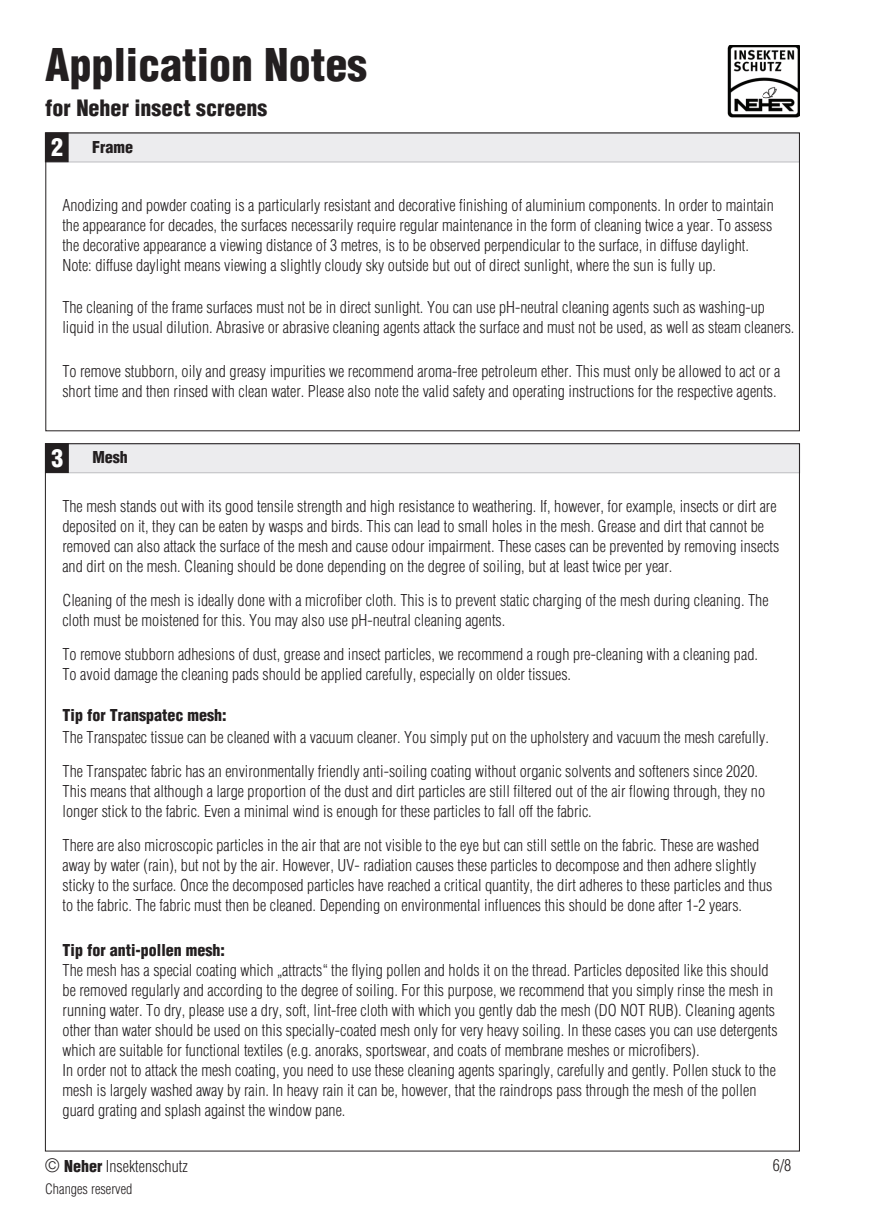
<style>
.page{position:relative;width:874px;height:1225px;background:#fff}
.page>*{position:absolute;margin:0;border:0;box-sizing:border-box;transform-origin:0 0}
.t1{font:900 condensed 44px "Helvetica";color:#231f20}
.t2{font:900 condensed 22px "Helvetica";color:#231f20}
.t3{font:300 condensed 16px/20px "Helvetica";color:#231f20}
.t4{font:900 condensed 16px "Helvetica";color:#231f20}
.t5{font:300 condensed 14px "Helvetica";color:#231f20}
.s1{font-size:24px;color:#fff}
.s2{font-size:18px}
.s3{font-weight:900}
</style>
<div class="page">
<img style="left:727px;top:45px;width:72px;height:72px">
<div style="left:45px;top:133px;width:754px;height:29px;background:#ececee;border:1px solid #bcbdc0"></div>
<div style="left:45px;top:133px;width:23px;height:29px;background:#231f20;border:1px solid #231f20"></div>
<div style="left:46px;top:444px;width:753px;height:29px;background:#ececee;border:1px solid #bcbdc0"></div>
<div style="left:45px;top:443px;width:23px;height:30px;background:#231f20"></div>
<h1 class="t1" style="left:45px;top:37px;width:323px">Application Notes</h1>
<h2 class="t2" style="left:45px;top:94px;width:223px">for Neher insect screens</h2>
<p class="t4" style="left:51px;top:137px;width:83px"><span class="s1">2</span> Frame</p>
<p class="t3" style="left:62px;top:195px;width:712px">Anodizing and powder coating is a particularly resistant and decorative finishing of aluminium components. In order to maintain the appearance for decades, the surfaces necessarily require regular maintenance in the form of cleaning twice a year. To assess the decorative appearance a viewing distance of 3 metres, is to be observed perpendicular to the surface, in diffuse daylight.<br>Note: diffuse daylight means viewing a slightly cloudy sky outside but out of direct sunlight, where the sun is fully up.</p>
<p class="t3" style="left:62px;top:297px;width:733px">The cleaning of the frame surfaces must not be in direct sunlight. You can use pH-neutral cleaning agents such as washing-up liquid in the usual dilution. Abrasive or abrasive cleaning agents attack the surface and must not be used, as well as steam cleaners.</p>
<p class="t3" style="left:62px;top:361px;width:719px">To remove stubborn, oily and greasy impurities we recommend aroma-free petroleum ether. This must only be allowed to act or a short time and then rinsed with clean water. Please also note the valid safety and operating instructions for the respective agents.</p>
<p class="t4" style="left:51px;top:447px;width:78px"><span class="s1">3</span> Mesh</p>
<p class="t3" style="left:62px;top:496px;width:718px">The mesh stands out with its good tensile strength and high resistance to weathering. If, however, for example, insects or dirt are deposited on it, they can be eaten by wasps and birds. This can lead to small holes in the mesh. Grease and dirt that cannot be removed can also attack the surface of the mesh and cause odour impairment. These cases can be prevented by removing insects and dirt on the mesh. Cleaning should be done depending on the degree of soiling, but at least twice per year.</p>
<p class="t3" style="left:62px;top:590px;width:707px">Cleaning of the mesh is ideally done with a microfiber cloth. This is to prevent static charging of the mesh during cleaning. The cloth must be moistened for this. You may also use pH-neutral cleaning agents.</p>
<p class="t3" style="left:62px;top:644px;width:696px">To remove stubborn adhesions of dust, grease and insect particles, we recommend a rough pre-cleaning with a cleaning pad.<br>To avoid damage the cleaning pads should be applied carefully, especially on older tissues.</p>
<p class="t4" style="left:63px;top:705px;width:165px">Tip for Transpatec mesh:</p>
<p class="t3" style="left:63px;top:720px;width:707px;line-height:34px">The Transpatec tissue can be cleaned with a vacuum cleaner. You simply put on the upholstery and vacuum the mesh carefully.<br>The Transpatec fabric has an environmentally friendly anti-soiling coating without organic solvents and softeners since 2020.</p>
<p class="t3" style="left:63px;top:781px;width:703px">This means that although a large proportion of the dust and dirt particles are still filtered out of the air flowing through, they no longer stick to the fabric. Even a minimal wind is enough for these particles to fall off the fabric.</p>
<p class="t3" style="left:63px;top:835px;width:711px">There are also microscopic particles in the air that are not visible to the eye but can still settle on the fabric. These are washed away by water (rain), but not by the air. However, UV- radiation causes these particles to decompose and then adhere slightly sticky to the surface. Once the decomposed particles have reached a critical quantity, the dirt adheres to these particles and thus to the fabric. The fabric must then be cleaned. Depending on environmental influences this should be done after 1-2 years.</p>
<p class="t4" style="left:63px;top:940px;width:164px">Tip for anti-pollen mesh:</p>
<p class="t3" style="left:63px;top:960px;width:716px">The mesh has a special coating which „attracts“ the flying pollen and holds it on the thread. Particles deposited like this should be removed regularly and according to the degree of soiling. For this purpose, we recommend that you simply rinse the mesh in running water. To dry, please use a dry, soft, lint-free cloth with which you gently dab the mesh (DO NOT RUB). Cleaning agents other than water should be used on this specially-coated mesh only for very heavy soiling. In these cases you can use detergents which are suitable for functional textiles (e.g. anoraks, sportswear, and coats of membrane meshes or microfibers).<br>In order not to attack the mesh coating, you need to use these cleaning agents sparingly, carefully and gently. Pollen stuck to the mesh is largely washed away by rain. In heavy rain it can be, however, that the raindrops pass through the mesh of the pollen guard grating and splash against the window pane.</p>
<p class="t3" style="left:45px;top:1156px;width:144px"><span class="s2">©</span> <span class="s3">Neher</span> Insektenschutz</p>
<p class="t5" style="left:45px;top:1180px;width:89px">Changes reserved</p>
<p class="t3" style="left:772px;top:1154px;width:20px">6/8</p>
</div>
